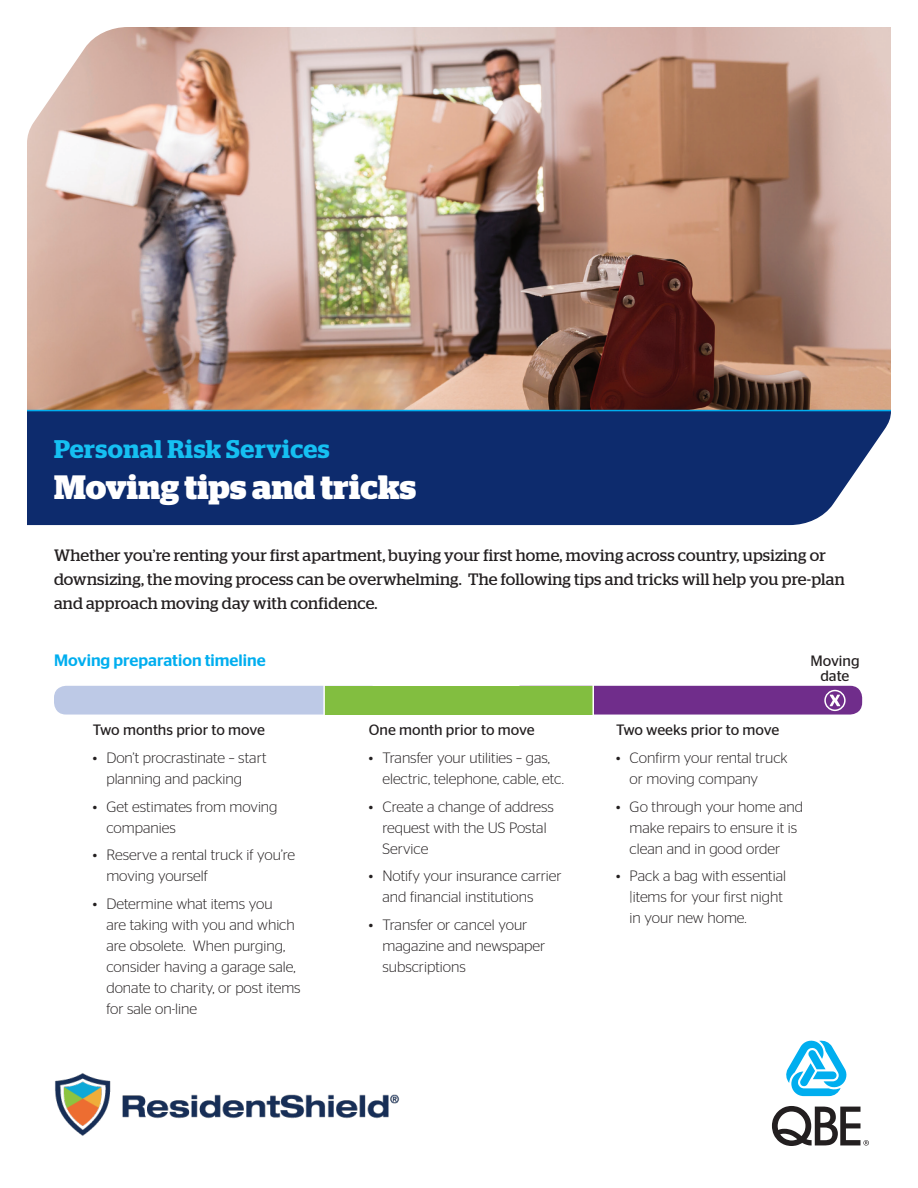
<style>
.page{position:relative;width:918px;height:1188px;background:#fff}
.page>*{position:absolute;margin:0;border:0;box-sizing:border-box;transform-origin:0 0}
.t1{font:700 33.75px "Stag";letter-spacing:.01em;color:#fff}
.t2{font:600 25.5px "Stag";letter-spacing:.02em;color:#15c0f2}
.t3{font:16.5px/24px "Stag";letter-spacing:.01em;color:#231f20}
.Subtitles{font:500 16.5px "Stag Sans";color:#00aeef}
.t4{font:300 15px/21px "Stag Sans";color:#231f20}
.t5{font:15px/15px "Stag Sans";color:#231f20;text-align:center}
</style>
<div class="page">
<img style="left:27px;top:27px;width:864px;height:383px">
<div style="left:27px;top:411px;width:864px;height:114px;background:#0d2b6d"></div>
<hr style="left:27px;top:410px;width:864px;height:1px;background:#00aeef">
<svg style="left:786px;top:1040px;width:61px;height:56px"></svg>
<svg style="left:772px;top:1106px;width:97px;height:40px"></svg>
<img style="left:55px;top:1073px;width:345px;height:63px">
<div style="left:54px;top:686px;width:269px;height:29px;background:#bdc9e6"></div>
<div style="left:324px;top:686px;width:270px;height:29px;background:#82be40"></div>
<hr style="left:323px;top:682px;width:2px;height:36px;background:#fff">
<div style="left:592px;top:686px;width:270px;height:29px;background:#702d8b"></div>
<div style="left:824px;top:690px;width:22px;height:21px;border:2px solid #fff;border-radius:50%"></div>
<p class="t2" style="left:54px;top:434px;width:277px">Personal Risk Services</p>
<p class="t1" style="left:54px;top:467px;width:364px">Moving tips and tricks</p>
<p class="t3" style="left:54px;top:544px;width:792px">Whether you’re renting your first apartment, buying your first home, moving across country, upsizing or downsizing, the moving process can be overwhelming. The following tips and tricks will help you pre-plan and approach moving day with confidence.</p>
<p class="Subtitles" style="left:54px;top:650px;width:213px">Moving preparation timeline</p>
<p class="t5" style="left:93px;top:722px;width:174px">Two months prior to move</p>
<p class="t4" style="left:106px;top:747px;width:162px;text-indent:-14px">• Don’t procrastinate – start planning and packing</p>
<p class="t4" style="left:106px;top:796px;width:173px;text-indent:-14px">• Get estimates from moving companies</p>
<p class="t4" style="left:106px;top:844px;width:190px;text-indent:-14px">• Reserve a rental truck if you’re moving yourself</p>
<p class="t4" style="left:106px;top:893px;width:196px;text-indent:-14px">• Determine what items you<br>are taking with you and which are obsolete. When purging, consider having a garage sale, donate to charity, or post items for sale on-line</p>
<p class="t5" style="left:369px;top:722px;width:167px">One month prior to move</p>
<p class="t4" style="left:382px;top:747px;width:183px;text-indent:-14px">• Transfer your utilities – gas, electric, telephone, cable, etc.</p>
<p class="t4" style="left:382px;top:796px;width:173px;text-indent:-14px">• Create a change of address request with the US Postal<br>Service</p>
<p class="t4" style="left:382px;top:865px;width:181px;text-indent:-14px">• Notify your insurance carrier and financial institutions</p>
<p class="t4" style="left:382px;top:914px;width:164px;text-indent:-14px">• Transfer or cancel your magazine and newspaper subscriptions</p>
<p class="t5" style="left:810px;top:653px;width:51px">Moving date</p>
<p class="t5" style="left:616px;top:722px;width:165px">Two weeks prior to move</p>
<p class="t4" style="left:630px;top:747px;width:160px;text-indent:-14px">• Confirm your rental truck or moving company</p>
<p class="t4" style="left:630px;top:796px;width:175px;text-indent:-14px">• Go through your home and make repairs to ensure it is clean and in good order</p>
<p class="t4" style="left:630px;top:865px;width:158px;text-indent:-14px">• Pack a bag with essential |items for your first night in your new home.</p>
</div>
